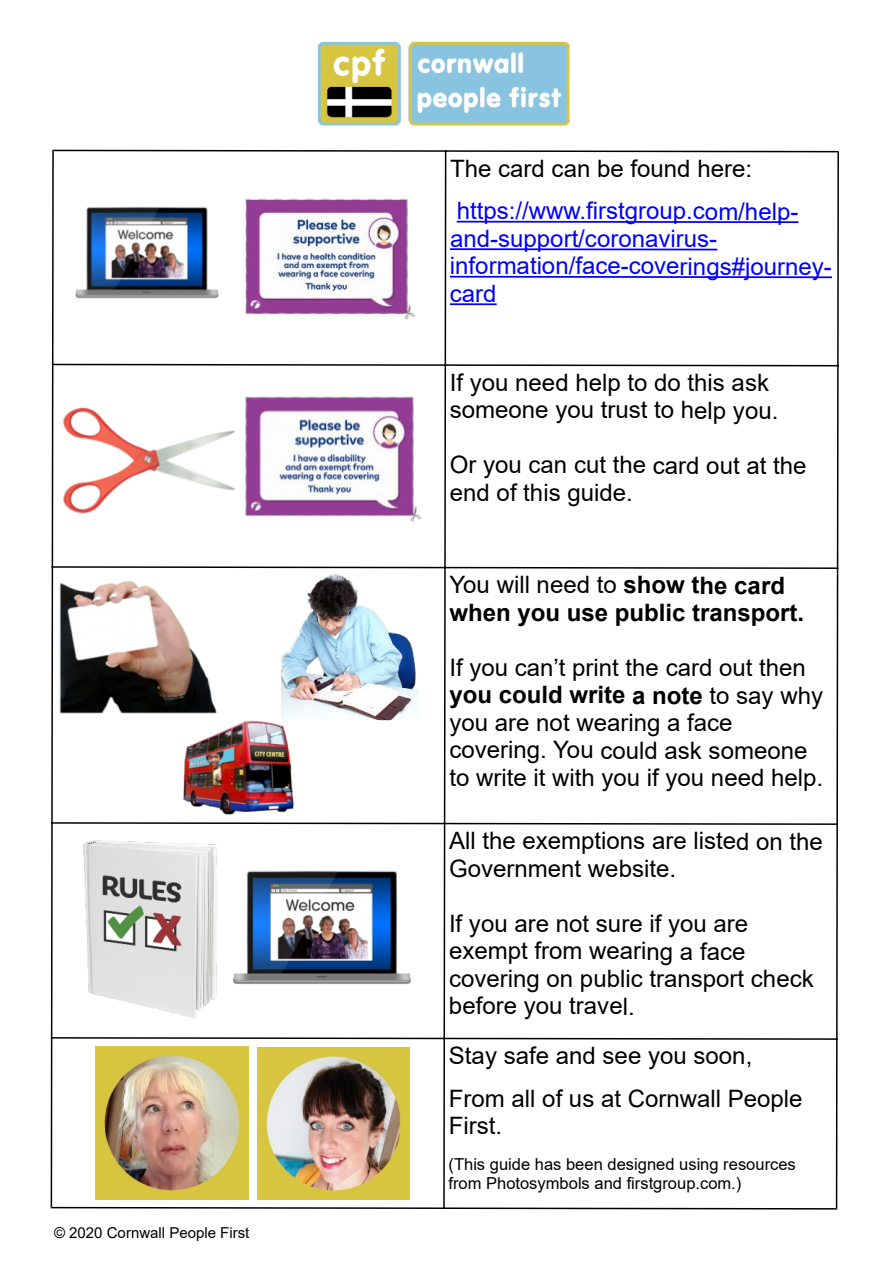
<style>
.page{position:relative;width:893px;height:1263px;background:#fff}
.page>*{position:absolute;margin:0;border:0;box-sizing:border-box;transform-origin:0 0}
.t1{font:24px/27.5px "Arial";color:#000}
.t2{font:24px/27.5px "Arial";color:#00f}
.t3{font:700 24px/27.8px "Arial";color:#000}
.t4{font:16.5px/18.9px "Arial";color:#000}
.t5{font:15px "Arial";color:#000}
.s1{color:#000}
.s2{font-weight:400}
.s3{font-weight:700}
</style>
<div class="page">
<svg style="left:53px;top:566px;width:784px;height:3px"></svg>
<svg style="left:53px;top:822px;width:783px;height:3px"></svg>
<hr style="left:52px;top:364px;width:1px;height:204px;background:#000">
<hr style="left:51px;top:566px;width:2px;height:258px;background:#000">
<hr style="left:51px;top:822px;width:2px;height:216px;background:#000">
<hr style="left:444px;top:364px;width:2px;height:204px;background:#000">
<hr style="left:444px;top:567px;width:2px;height:257px;background:#000">
<hr style="left:443px;top:823px;width:2px;height:216px;background:#000">
<svg style="left:52px;top:150px;width:787px;height:216px"></svg>
<hr style="left:837px;top:365px;width:2px;height:204px;background:#000">
<hr style="left:836px;top:567px;width:2px;height:258px;background:#000">
<hr style="left:836px;top:823px;width:2px;height:217px;background:#000">
<svg style="left:51px;top:1037px;width:787px;height:172px"></svg>
<img style="left:96px;top:1046px;width:153px;height:154px">
<img style="left:258px;top:1048px;width:151px;height:151px">
<img style="left:73px;top:179px;width:148px;height:148px">
<img style="left:239px;top:192px;width:182px;height:135px">
<img style="left:63px;top:407px;width:171px;height:107px">
<img style="left:234px;top:396px;width:187px;height:126px">
<img style="left:59px;top:568px;width:159px;height:146px">
<img style="left:181px;top:710px;width:115px;height:114px">
<img style="left:275px;top:573px;width:143px;height:147px">
<img style="left:83px;top:840px;width:134px;height:179px">
<img style="left:233px;top:870px;width:178px;height:114px">
<img style="left:317px;top:41px;width:253px;height:85px">
<p class="t5" style="left:54px;top:1227px;width:197px">© 2020 Cornwall People First</p>
<p class="t2" style="left:450px;top:149px;width:350px;line-height:42.6px"><span class="s1">The card can be found here: </span>https://www.firstgroup.com/help-</p>
<p class="t2" style="left:450px;top:227px;width:384px">and-support/coronavirus&shy;information/face-coverings#journey&shy;card</p>
<p class="t1" style="left:450px;top:371px;width:330px">If you need help to do this ask someone you trust to help you.</p>
<p class="t1" style="left:450px;top:453px;width:358px">Or you can cut the card out at the end of this guide.</p>
<p class="t3" style="left:449px;top:573px;width:356px"><span class="s2">You will need to</span> show the card when you use public transport.</p>
<p class="t1" style="left:449px;top:656px;width:375px">If you can’t print the card out then <span class="s3">you could write a note</span> to say why you are not wearing a face covering. You could ask someone to write it with you if you need help.</p>
<p class="t1" style="left:449px;top:829px;width:375px">All the exemptions are listed on the<br>Government website.</p>
<p class="t1" style="left:449px;top:912px;width:366px">If you are not sure if you are exempt from wearing a face covering on public transport check before you travel.</p>
<p class="t1" style="left:449px;top:1037px;width:355px;line-height:42.6px">Stay safe and see you soon,<br>From all of us at Cornwall People</p>
<p class="t1" style="left:449px;top:1114px;width:55px">First.</p>
<p class="t4" style="left:449px;top:1156px;width:349px">(This guide has been designed using resources from Photosymbols and firstgroup.com.)</p>
</div>
